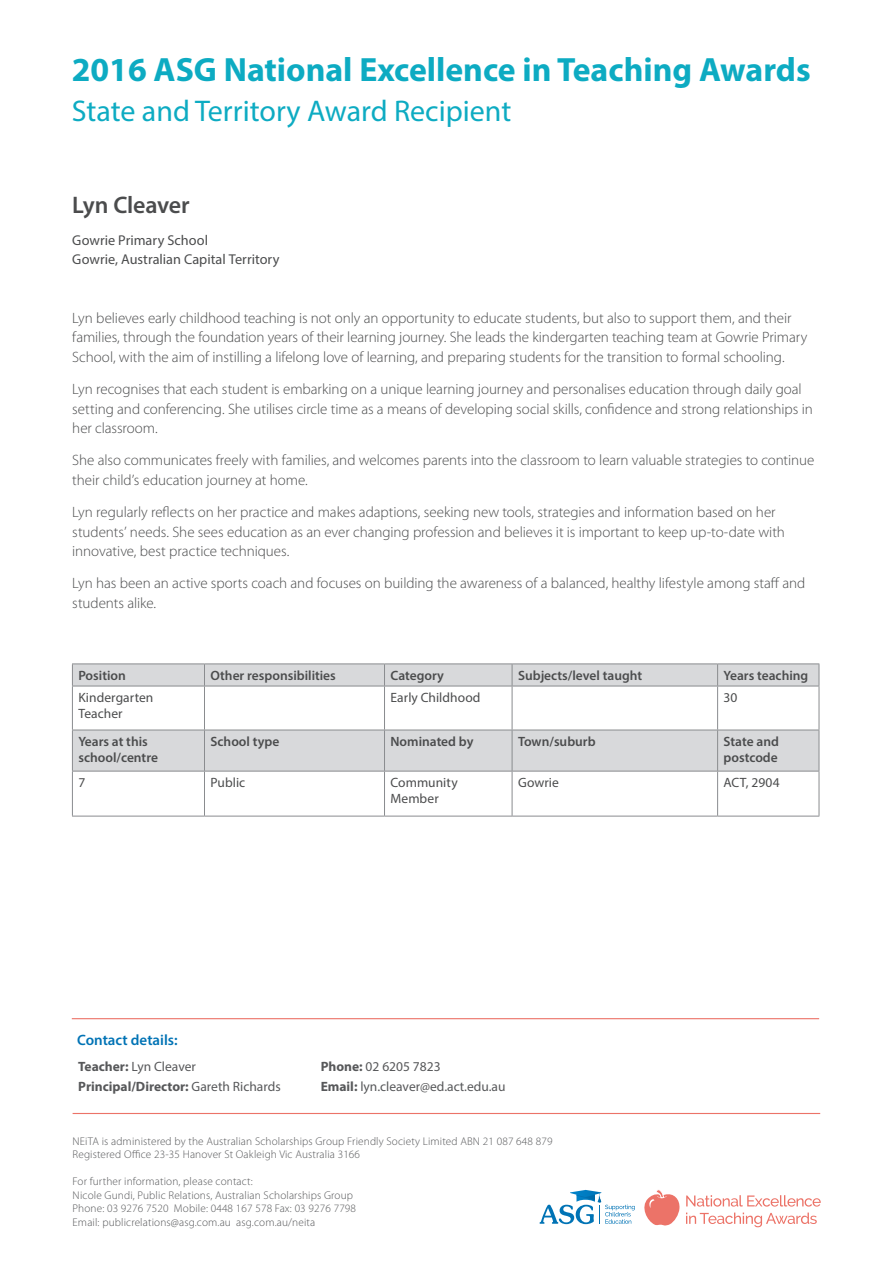
<style>
.page{position:relative;width:893px;height:1263px;background:#fff}
.page>*{position:absolute;margin:0;border:0;box-sizing:border-box;transform-origin:0 0}
.t1{font:700 33.75px "Myriad Pro";color:#0dabc2}
.t2{font:30px "Myriad Pro";color:#0dabc2}
.t3{font:600 24px "Myriad Pro";letter-spacing:-.01em;color:#4b4c4d}
.t4{font:300 15px/19.5px "Myriad Pro";letter-spacing:-.005em;color:#4b4c4d}
.t5{font:600 15px "Myriad Pro";color:#0073b5}
.t6{font:14.25px/19.5px "Myriad Pro";letter-spacing:.005em;color:#4b4c4d}
.t7{font:600 13.5px/16.2px "Myriad Pro";color:#4b4c4d}
.t8{font:13.5px/16.2px "Myriad Pro";letter-spacing:.005em;color:#4b4c4d}
.t9{font:700 13.5px/19.5px "Myriad Pro";color:#57585a}
.t10{font:13.5px/19.5px "Myriad Pro";color:#57585a}
.t11{font:300 11.25px/13.5px "Myriad Pro";letter-spacing:.015em;color:#57585a}
.s1{font-weight:400}
.s2{font-weight:700}
</style>
<div class="page">
<hr style="left:73px;top:1113px;width:747px;height:1px;background:#ec7368">
<hr style="left:72px;top:1018px;width:747px;height:1px;background:#ec7368">
<svg style="left:686px;top:1195px;width:135px;height:11px"></svg>
<svg style="left:686px;top:1212px;width:131px;height:15px"></svg>
<svg style="left:540px;top:1189px;width:140px;height:37px"></svg>
<svg style="left:73px;top:664px;width:746px;height:107px;fill:#d8d9db"></svg>
<hr style="left:72px;top:663px;width:132px;height:1px;background:#8a8c8f">
<svg style="left:72px;top:664px;width:1px;height:22px"></svg>
<hr style="left:204px;top:663px;width:180px;height:1px;background:#8a8c8f">
<svg style="left:204px;top:664px;width:1px;height:22px"></svg>
<hr style="left:384px;top:663px;width:128px;height:1px;background:#8a8c8f">
<svg style="left:384px;top:664px;width:1px;height:22px"></svg>
<hr style="left:512px;top:663px;width:206px;height:1px;background:#8a8c8f">
<svg style="left:512px;top:664px;width:1px;height:22px"></svg>
<hr style="left:718px;top:663px;width:101px;height:1px;background:#8a8c8f">
<svg style="left:717px;top:664px;width:1px;height:22px"></svg>
<svg style="left:819px;top:664px;width:1px;height:22px"></svg>
<hr style="left:72px;top:686px;width:132px;height:1px;background:#8a8c8f">
<hr style="left:72px;top:686px;width:1px;height:44px;background:#8a8c8f">
<hr style="left:204px;top:686px;width:180px;height:1px;background:#8a8c8f">
<hr style="left:204px;top:686px;width:1px;height:44px;background:#8a8c8f">
<hr style="left:384px;top:686px;width:128px;height:1px;background:#8a8c8f">
<hr style="left:384px;top:686px;width:1px;height:44px;background:#8a8c8f">
<hr style="left:512px;top:686px;width:206px;height:1px;background:#8a8c8f">
<hr style="left:512px;top:686px;width:1px;height:44px;background:#8a8c8f">
<hr style="left:718px;top:686px;width:101px;height:1px;background:#8a8c8f">
<hr style="left:717px;top:686px;width:1px;height:44px;background:#8a8c8f">
<hr style="left:819px;top:686px;width:1px;height:44px;background:#8a8c8f">
<hr style="left:72px;top:730px;width:132px;height:1px;background:#8a8c8f">
<hr style="left:72px;top:730px;width:1px;height:41px;background:#8a8c8f">
<hr style="left:204px;top:730px;width:180px;height:1px;background:#8a8c8f">
<hr style="left:204px;top:730px;width:1px;height:41px;background:#8a8c8f">
<hr style="left:384px;top:730px;width:128px;height:1px;background:#8a8c8f">
<hr style="left:384px;top:730px;width:1px;height:41px;background:#8a8c8f">
<hr style="left:512px;top:730px;width:206px;height:1px;background:#8a8c8f">
<hr style="left:512px;top:730px;width:1px;height:41px;background:#8a8c8f">
<hr style="left:718px;top:730px;width:101px;height:1px;background:#8a8c8f">
<hr style="left:717px;top:730px;width:1px;height:41px;background:#8a8c8f">
<hr style="left:819px;top:730px;width:1px;height:41px;background:#8a8c8f">
<hr style="left:72px;top:771px;width:132px;height:1px;background:#8a8c8f">
<hr style="left:72px;top:771px;width:1px;height:45px;background:#8a8c8f">
<hr style="left:204px;top:771px;width:180px;height:1px;background:#8a8c8f">
<hr style="left:204px;top:771px;width:1px;height:45px;background:#8a8c8f">
<hr style="left:384px;top:771px;width:128px;height:1px;background:#8a8c8f">
<hr style="left:384px;top:771px;width:1px;height:45px;background:#8a8c8f">
<hr style="left:512px;top:771px;width:206px;height:1px;background:#8a8c8f">
<hr style="left:512px;top:771px;width:1px;height:45px;background:#8a8c8f">
<hr style="left:718px;top:771px;width:101px;height:1px;background:#8a8c8f">
<hr style="left:717px;top:771px;width:1px;height:45px;background:#8a8c8f">
<hr style="left:819px;top:771px;width:1px;height:45px;background:#8a8c8f">
<hr style="left:72px;top:816px;width:132px;height:1px;background:#8a8c8f">
<hr style="left:204px;top:816px;width:180px;height:1px;background:#8a8c8f">
<hr style="left:384px;top:816px;width:128px;height:1px;background:#8a8c8f">
<hr style="left:512px;top:816px;width:206px;height:1px;background:#8a8c8f">
<hr style="left:718px;top:816px;width:101px;height:1px;background:#8a8c8f">
<h1 class="t1" style="left:72px;top:48px;width:740px">2016 ASG National Excellence in Teaching Awards</h1>
<h2 class="t2" style="left:72px;top:93px;width:441px">State and Territory Award Recipient</h2>
<h3 class="t3" style="left:72px;top:189px;width:119px">Lyn Cleaver</h3>
<p class="t6" style="left:72px;top:230px;width:209px">Gowrie Primary School<br>Gowrie, Australian Capital Territory</p>
<p class="t4" style="left:72px;top:308px;width:737px">Lyn believes early childhood teaching is not only an opportunity to educate students, but also to support them, and their families, through the foundation years of their learning journey. She leads the kindergarten teaching team at Gowrie Primary<br>School, with the aim of instilling a lifelong love of learning, and preparing students for the transition to formal schooling.</p>
<p class="t4" style="left:72px;top:380px;width:742px">Lyn recognises that each student is embarking on a unique learning journey and personalises education through daily goal setting and conferencing. She utilises circle time as a means of developing social skills, confidence and strong relationships in her classroom.</p>
<p class="t4" style="left:72px;top:451px;width:744px">She also communicates freely with families, and welcomes parents into the classroom to learn valuable strategies to continue their child’s education journey at home.</p>
<p class="t4" style="left:72px;top:503px;width:714px">Lyn regularly reflects on her practice and makes adaptions, seeking new tools, strategies and information based on her students’ needs. She sees education as an ever changing profession and believes it is important to keep up-to-date with innovative, best practice techniques.</p>
<p class="t4" style="left:72px;top:574px;width:734px">Lyn has been an active sports coach and focuses on building the awareness of a balanced, healthy lifestyle among staff and students alike.</p>
<p class="t7" style="left:78px;top:667px;width:49px">Position</p>
<p class="t7" style="left:210px;top:667px;width:127px">Other responsibilities</p>
<p class="t7" style="left:390px;top:667px;width:55px">Category</p>
<p class="t7" style="left:518px;top:667px;width:126px">Subjects/level taught</p>
<p class="t7" style="left:724px;top:667px;width:86px">Years teaching</p>
<p class="t8" style="left:78px;top:689px;width:76px">Kindergarten<br>Teacher</p>
<p class="t8" style="left:390px;top:689px;width:92px">Early Childhood</p>
<p class="t8" style="left:724px;top:689px;width:15px">30</p>
<p class="t7" style="left:78px;top:733px;width:81px">Years at this school/centre</p>
<p class="t7" style="left:210px;top:733px;width:70px">School type</p>
<p class="t7" style="left:390px;top:733px;width:84px">Nominated by</p>
<p class="t7" style="left:518px;top:733px;width:79px">Town/suburb</p>
<p class="t7" style="left:724px;top:733px;width:57px">State and postcode</p>
<p class="t8" style="left:78px;top:774px;width:8px">7</p>
<p class="t8" style="left:210px;top:774px;width:36px">Public</p>
<p class="t8" style="left:390px;top:774px;width:69px">Community<br>Member</p>
<p class="t8" style="left:518px;top:774px;width:42px">Gowrie</p>
<p class="t8" style="left:724px;top:774px;width:57px">ACT, 2904</p>
<p class="t5" style="left:77px;top:1030px;width:102px">Contact details:</p>
<p class="t9" style="left:78px;top:1057px;width:204px">Teacher: <span class="s1">Lyn Cleaver<br></span>Principal/Director: <span class="s1">Gareth Richards</span></p>
<p class="t10" style="left:321px;top:1057px;width:186px"><span class="s2">Phone:</span> 02 6205 7823<br><span class="s2">Email:</span> lyn.cleaver@ed.act.edu.au</p>
<p class="t11" style="left:73px;top:1135px;width:481px">NEiTA is administered by the Australian Scholarships Group Friendly Society Limited ABN 21 087 648 879<br>Registered Office 23-35 Hanover St Oakleigh Vic Australia 3166</p>
<p class="t11" style="left:73px;top:1175px;width:285px">For further information, please contact:<br>Nicole Gundi, Public Relations, Australian Scholarships Group Phone: 03 9276 7520 Mobile: 0448 167 578 Fax: 03 9276 7798<br>Email: publicrelations@asg.com.au asg.com.au/neita</p>
</div>
